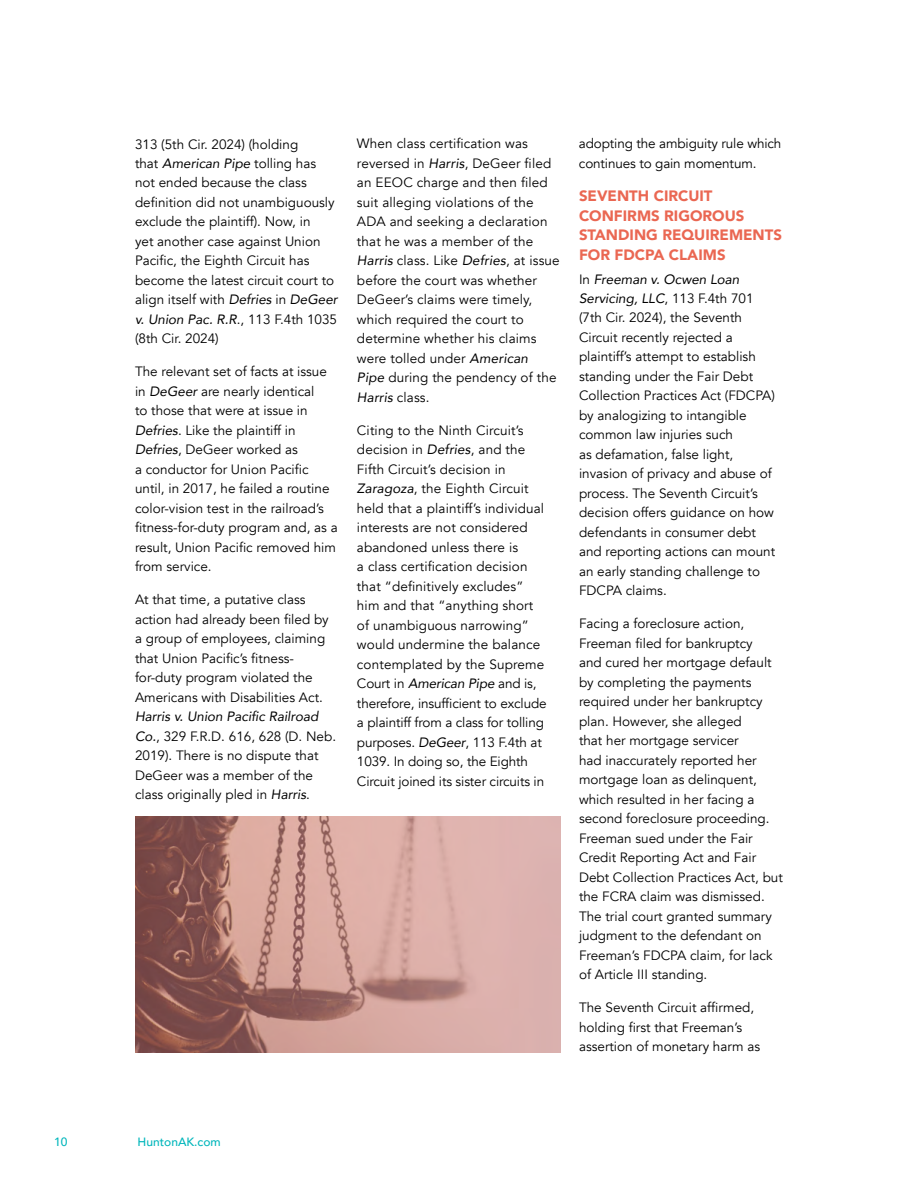
<style>
.page{position:relative;width:918px;height:1188px;background:#fff}
.page>*{position:absolute;margin:0;border:0;box-sizing:border-box;transform-origin:0 0}
.t1{font:900 15px/19.5px "Avenir";color:#ea6752}
.t2{font:13.5px/19.5px "Avenir";color:#000}
.t3{font:500 12px "Avenir";color:#00b6bb}
.s1{font-style:italic}
</style>
<div class="page">
<svg style="left:135px;top:816px;width:426px;height:237px;background:#c0918b"></svg>
<p class="t2" style="left:135px;top:134px;width:204px">313 (5th Cir. 2024) (holding<br>that <span class="s1">American Pipe</span> tolling has not ended because the class definition did not unambiguously exclude the plaintiff). Now, in<br>yet another case against Union<br>Pacific, the Eighth Circuit has become the latest circuit court to align itself with <span class="s1">Defries</span> in <span class="s1">DeGeer v. Union Pac. R.R</span>., 113 F.4th 1035 (8th Cir. 2024)</p>
<p class="t2" style="left:135px;top:362px;width:204px">The relevant set of facts at issue in <span class="s1">DeGeer</span> are nearly identical<br>to those that were at issue in<br><span class="s1">Defries</span>. Like the plaintiff in<br><span class="s1">Defries</span>, DeGeer worked as<br>a conductor for Union Pacific until, in 2017, he failed a routine color-vision test in the railroad’s fitness-for-duty program and, as a result, Union Pacific removed him from service.</p>
<p class="t2" style="left:135px;top:590px;width:195px">At that time, a putative class action had already been filed by a group of employees, claiming that Union Pacific’s fitness&shy;for-duty program violated the<br>Americans with Disabilities Act.</p>
<p class="t2" style="left:135px;top:707px;width:203px"><span class="s1">Harris v. Union Pacific Railroad<br>Co.</span>, 329 F.R.D. 616, 628 (D. Neb.<br>2019). There is no dispute that<br>DeGeer was a member of the class originally pled in <span class="s1">Harris</span>.</p>
<p class="t2" style="left:357px;top:134px;width:204px">When class certification was reversed in <span class="s1">Harris</span>, DeGeer filed an EEOC charge and then filed suit alleging violations of the<br>ADA and seeking a declaration that he was a member of the<br><span class="s1">Harris</span> class. Like <span class="s1">Defries</span>, at issue before the court was whether<br>DeGeer’s claims were timely, which required the court to determine whether his claims were tolled under <span class="s1">American<br>Pipe</span> during the pendency of the<br><span class="s1">Harris</span> class.</p>
<p class="t2" style="left:357px;top:421px;width:191px">Citing to the Ninth Circuit’s decision in <span class="s1">Defries</span>, and the<br>Fifth Circuit’s decision in<br><span class="s1">Zaragoza</span>, the Eighth Circuit held that a plaintiff’s individual interests are not considered abandoned unless there is<br>a class certification decision that “definitively excludes” him and that “anything short of unambiguous narrowing” would undermine the balance contemplated by the Supreme<br>Court in <span class="s1">American Pipe</span> and is, therefore, insufficient to exclude a plaintiff from a class for tolling purposes. <span class="s1">DeGeer</span>, 113 F.4th at<br>1039. In doing so, the Eighth<br>Circuit joined its sister circuits in</p>
<p class="t2" style="left:579px;top:134px;width:204px">adopting the ambiguity rule which continues to gain momentum.</p>
<p class="t1" style="left:579px;top:186px;width:205px">SEVENTH CIRCUIT<br>CONFIRMS RIGOROUS<br>STANDING REQUIREMENTS<br>FOR FDCPA CLAIMS</p>
<p class="t2" style="left:579px;top:269px;width:198px">In <span class="s1">Freeman v. Ocwen Loan<br>Servicing, LLC</span>, 113 F.4th 701 (7th Cir. 2024), the Seventh<br>Circuit recently rejected a plaintiff’s attempt to establish standing under the Fair Debt<br>Collection Practices Act (FDCPA) by analogizing to intangible common law injuries such<br>as defamation, false light, invasion of privacy and abuse of process. The Seventh Circuit’s decision offers guidance on how defendants in consumer debt and reporting actions can mount an early standing challenge to<br>FDCPA claims.</p>
<p class="t2" style="left:579px;top:614px;width:205px">Facing a foreclosure action,<br>Freeman filed for bankruptcy<br>and cured her mortgage default by completing the payments required under her bankruptcy plan. However, she alleged<br>that her mortgage servicer<br>had inaccurately reported her mortgage loan as delinquent, which resulted in her facing a second foreclosure proceeding.<br>Freeman sued under the Fair<br>Credit Reporting Act and Fair<br>Debt Collection Practices Act, but the FCRA claim was dismissed.<br>The trial court granted summary judgment to the defendant on<br>Freeman’s FDCPA claim, for lack of Article III standing.</p>
<p class="t2" style="left:579px;top:998px;width:183px">The Seventh Circuit affirmed, holding first that Freeman’s assertion of monetary harm as</p>
<p class="t3" style="left:54px;top:1131px;width:15px">10</p>
<p class="t3" style="left:138px;top:1131px;width:85px">HuntonAK.com</p>
</div>
